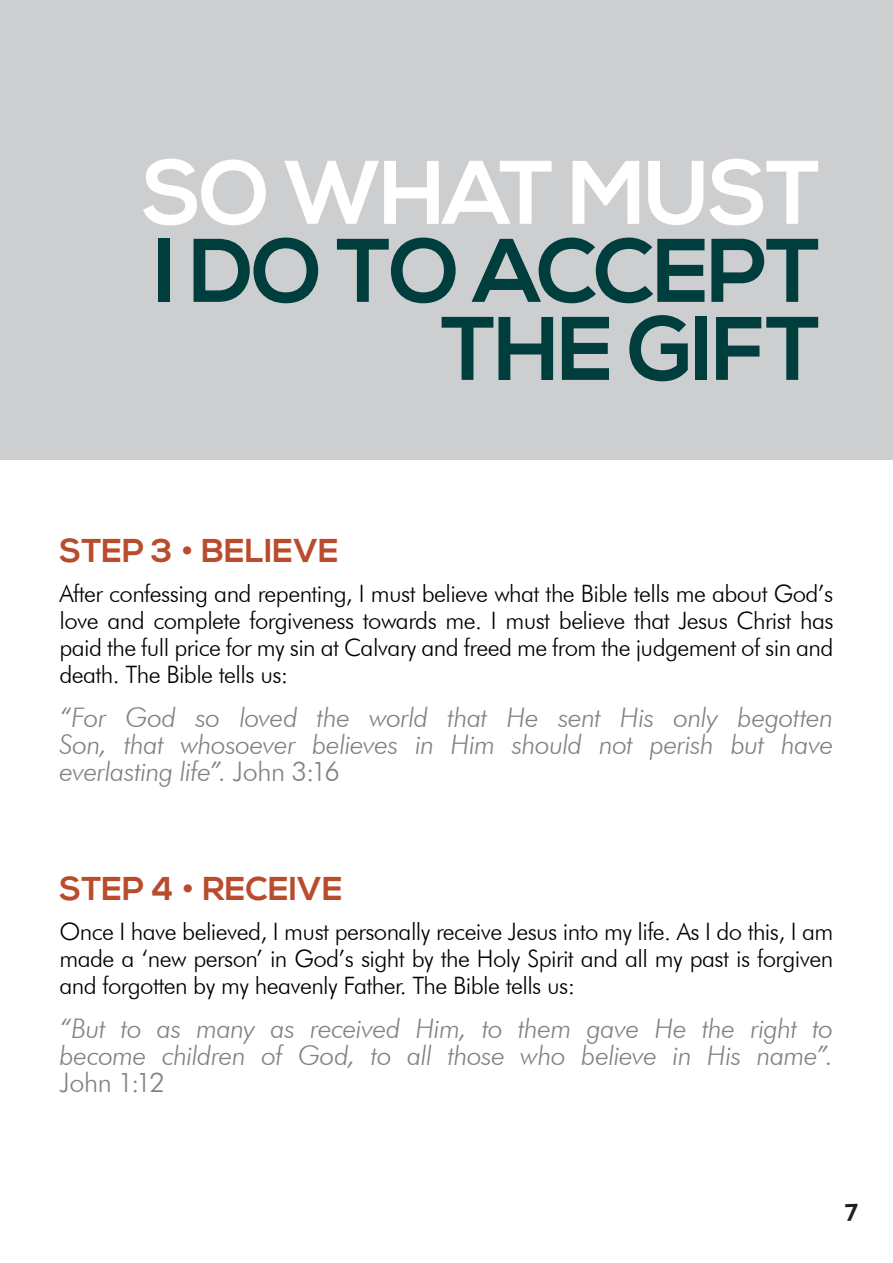
<style>
.page{position:relative;width:893px;height:1263px;background:#fff}
.page>*{position:absolute;margin:0;border:0;box-sizing:border-box;transform-origin:0 0}
.t1{font:700 90px/78px "Nexa";letter-spacing:-.025em;color:#003d3d;text-align:right}
._4_points_new_line{font:700 33px "Nexa";color:#ba4c2e}
.Scripture_readings_2{font:italic 300 27px/27px "Futura BT";letter-spacing:-.02em;color:#808285;text-align:justify}
.Body_Text{font:300 24px/27px "Futura BT";letter-spacing:-.025em;color:#000;text-align:justify}
.s1{color:#fff}
.s2{font-family:"Quicksand";font-weight:400}
.s3{font-style:normal}
</style>
<div class="page">
<div style="left:0;top:0;width:893px;height:460px;background:#cdced0"></div>
<p class="t1" style="left:142px;top:157px;width:680px"><span class="s1">SO WHAT MUST<br></span>I DO TO ACCEPT<br>THE GIFT</p>
<p class="_4_points_new_line" style="left:60px;top:531px;width:281px">STEP 3 <span class="s2">•</span> BELIEVE</p>
<p class="Body_Text" style="left:60px;top:579px;width:775px">After confessing and repenting, I must believe what the Bible tells me about God’s love and complete forgiveness towards me. I must believe that Jesus Christ has paid the full price for my sin at Calvary and freed me from the judgement of sin and death. The Bible tells us:</p>
<p class="Scripture_readings_2" style="left:60px;top:703px;width:775px">“For God so loved the world that He sent His only begotten Son, that whosoever believes in Him should not perish but have everlasting life”. <span class="s3">John 3:16</span></p>
<p class="_4_points_new_line" style="left:60px;top:869px;width:285px">STEP 4 <span class="s2">•</span> RECEIVE</p>
<p class="Body_Text" style="left:60px;top:917px;width:775px">Once I have believed, I must personally receive Jesus into my life. As I do this, I am made a ‘new person’ in God’s sight by the Holy Spirit and all my past is forgiven and forgotten by my heavenly Father. The Bible tells us:</p>
<p class="Scripture_readings_2" style="left:60px;top:1014px;width:775px">“But to as many as received Him, to them gave He the right to become children of God, to all those who believe in His name”.<br><span class="s3">John 1:12</span></p>
</div>
